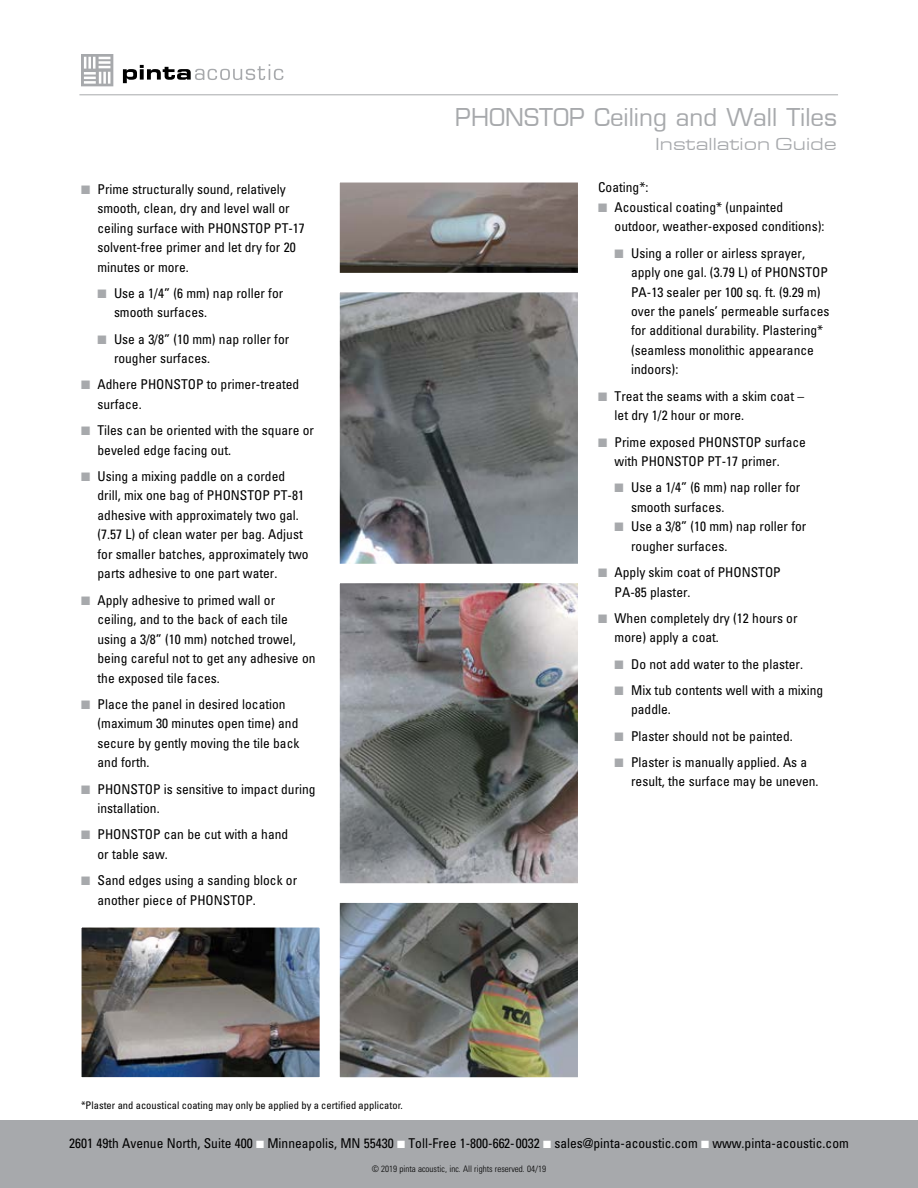
<style>
.page{position:relative;width:918px;height:1188px;background:#fff}
.page>*{position:absolute;margin:0;border:0;box-sizing:border-box;transform-origin:0 0}
.t1{font:500 24px "Eurostile";color:#a7a9ac}
.t2{font:18px "Eurostar Regular Extended";color:#a7a9ac}
.t3{font:condensed 13.5px/19.5px "Univers";color:#000}
.t4{font:condensed 10.5px "Univers";color:#000}
.t5{font:300 condensed 9px "Univers LT Std";color:#000}
.s1{color:#a7a9ac}
.s2{color:#fff}
</style>
<div class="page">
<div style="left:0;top:1120px;width:918px;height:68px;background:#a7a9ac"></div>
<svg style="left:81px;top:54px;width:32px;height:32px"></svg>
<svg style="left:123px;top:64px;width:160px;height:19px"></svg>
<hr style="left:79px;top:94px;width:759px;height:1px;background:#a7a9ac">
<svg style="left:339px;top:182px;width:239px;height:81px;background:#857c78"></svg>
<svg style="left:339px;top:263px;width:239px;height:291px;background:#747778"></svg>
<img style="left:81px;top:927px;width:230px;height:151px">
<svg style="left:339px;top:554px;width:239px;height:320px;background:#838282"></svg>
<img style="left:311px;top:874px;width:267px;height:204px">
<p class="t3" style="left:98px;top:179px;width:209px;text-indent:-17px"><span class="s1">■</span> Prime structurally sound, relatively smooth, clean, dry and level wall or ceiling surface with PHONSTOP PT-17 solvent-free primer and let dry for 20 minutes or more.</p>
<p class="t3" style="left:114px;top:283px;width:171px;text-indent:-16px"><span class="s1">■</span> Use a 1/4” (6 mm) nap roller for smooth surfaces.</p>
<p class="t3" style="left:114px;top:329px;width:177px;text-indent:-17px"><span class="s1">■</span> Use a 3/8” (10 mm) nap roller for rougher surfaces.</p>
<p class="t3" style="left:98px;top:375px;width:203px;text-indent:-17px"><span class="s1">■</span> Adhere PHONSTOP to primer-treated surface.</p>
<p class="t3" style="left:98px;top:420px;width:218px;text-indent:-16px"><span class="s1">■</span> Tiles can be oriented with the square or beveled edge facing out.</p>
<p class="t3" style="left:98px;top:466px;width:213px;text-indent:-16px"><span class="s1">■</span> Using a mixing paddle on a corded drill, mix one bag of PHONSTOP PT-81 adhesive with approximately two gal. (7.57 L) of clean water per bag. Adjust for smaller batches, approximately two parts adhesive to one part water.</p>
<p class="t3" style="left:98px;top:590px;width:220px;text-indent:-16px"><span class="s1">■</span> Apply adhesive to primed wall or ceiling, and to the back of each tile using a 3/8” (10 mm) notched trowel, being careful not to get any adhesive on the exposed tile faces.</p>
<p class="t3" style="left:98px;top:694px;width:203px;text-indent:-16px"><span class="s1">■</span> Place the panel in desired location (maximum 30 minutes open time) and secure by gently moving the tile back and forth.</p>
<p class="t3" style="left:98px;top:779px;width:220px;text-indent:-17px"><span class="s1">■</span> PHONSTOP is sensitive to impact during installation.</p>
<p class="t3" style="left:98px;top:825px;width:192px;text-indent:-16px"><span class="s1">■</span> PHONSTOP can be cut with a hand or table saw.</p>
<p class="t3" style="left:98px;top:870px;width:201px;text-indent:-16px"><span class="s1">■</span> Sand edges using a sanding block or another piece of PHONSTOP.</p>
<h1 class="t1" style="left:455px;top:103px;width:383px">PHONSTOP Ceiling and Wall Tiles</h1>
<h2 class="t2" style="left:655px;top:133px;width:183px">Installation Guide</h2>
<p class="t3" style="left:598px;top:178px;width:52px">Coating*:</p>
<p class="t3" style="left:615px;top:197px;width:211px;text-indent:-16px"><span class="s1">■</span> Acoustical coating* (unpainted outdoor, weather-exposed conditions):</p>
<p class="t3" style="left:631px;top:243px;width:200px;text-indent:-16px"><span class="s1">■</span> Using a roller or airless sprayer, apply one gal. (3.79 L) of PHONSTOP<br>PA-13 sealer per 100 sq. ft. (9.29 m) over the panels’ permeable surfaces for additional durability. Plastering* (seamless monolithic appearance indoors):</p>
<p class="t3" style="left:615px;top:386px;width:191px;text-indent:-17px"><span class="s1">■</span> Treat the seams with a skim coat – let dry 1/2 hour or more.</p>
<p class="t3" style="left:615px;top:432px;width:193px;text-indent:-17px"><span class="s1">■</span> Prime exposed PHONSTOP surface with PHONSTOP PT-17 primer.</p>
<p class="t3" style="left:631px;top:478px;width:171px;text-indent:-17px"><span class="s1">■</span> Use a 1/4” (6 mm) nap roller for smooth surfaces.</p>
<p class="t3" style="left:631px;top:517px;width:177px;text-indent:-17px"><span class="s1">■</span> Use a 3/8” (10 mm) nap roller for rougher surfaces.</p>
<p class="t3" style="left:615px;top:562px;width:168px;text-indent:-17px"><span class="s1">■</span> Apply skim coat of PHONSTOP<br>PA-85 plaster.</p>
<p class="t3" style="left:615px;top:608px;width:184px;text-indent:-17px"><span class="s1">■</span> When completely dry (12 hours or more) apply a coat.</p>
<p class="t3" style="left:615px;top:654px;width:190px"><span class="s1">■</span> Do not add water to the plaster.</p>
<p class="t3" style="left:631px;top:680px;width:194px;text-indent:-17px"><span class="s1">■</span> Mix tub contents well with a mixing paddle.</p>
<p class="t3" style="left:615px;top:726px;width:180px"><span class="s1">■</span> Plaster should not be painted.</p>
<p class="t3" style="left:631px;top:752px;width:189px;text-indent:-17px"><span class="s1">■</span> Plaster is manually applied. As a result, the surface may be uneven.</p>
<p class="t4" style="left:81px;top:1098px;width:323px">*Plaster and acoustical coating may only be applied by a certified applicator.</p>
<p class="t3" style="left:69px;top:1133px;width:781px">2601 49th Avenue North, Suite 400 <span class="s2">■</span> Minneapolis, MN 55430 <span class="s2">■</span> Toll-Free 1-800-662-0032 <span class="s2">■</span> sales@pinta-acoustic.com <span class="s2">■</span> www.pinta-acoustic.com</p>
<p class="t5" style="left:372px;top:1163px;width:176px">© 2019 pinta acoustic, inc. All rights reserved. 04/19</p>
</div>
